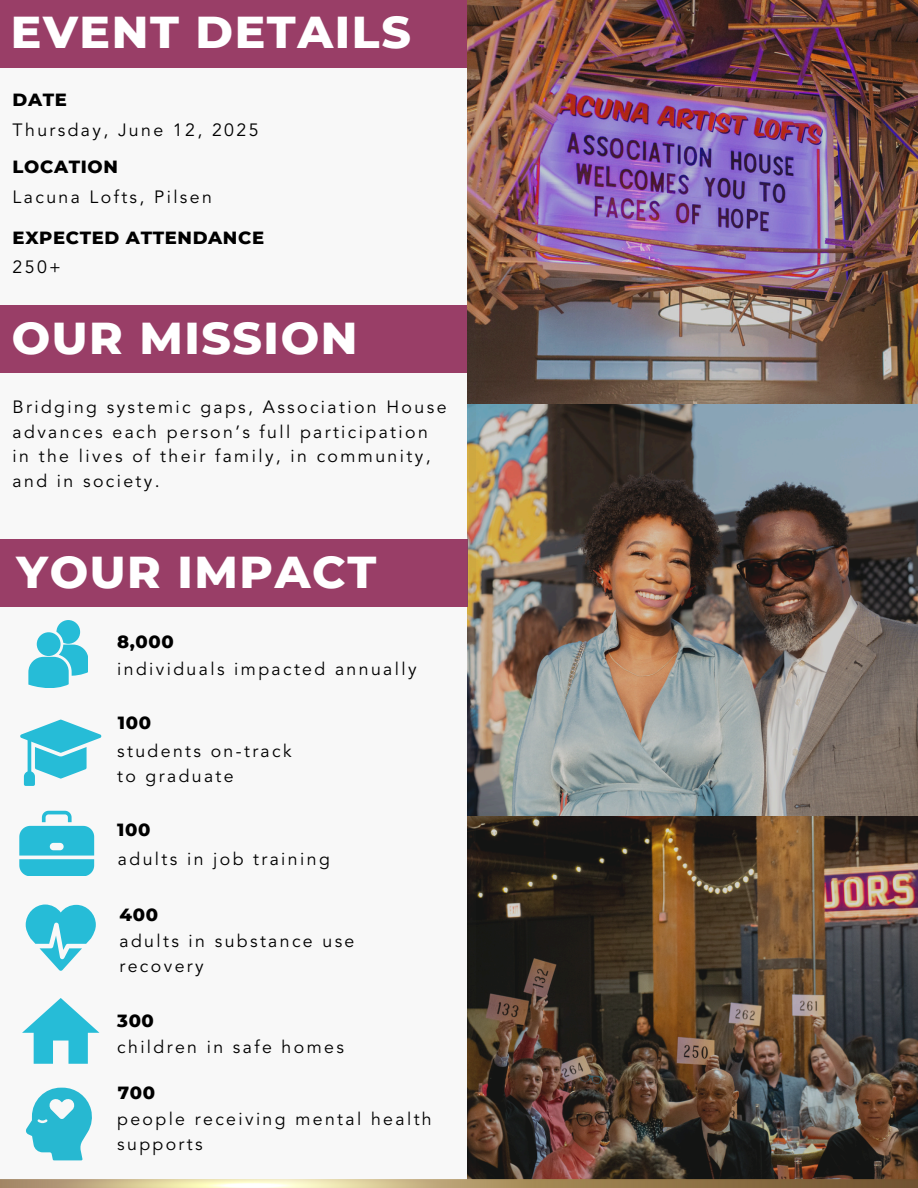
<style>
.page{position:relative;width:918px;height:1188px;background:#fff}
.page>*{position:absolute;margin:0;border:0;box-sizing:border-box;transform-origin:0 0}
.t1{font:800 45.6px "Montserrat";letter-spacing:.035em;color:#fff}
.t2{font:800 18px "Montserrat";letter-spacing:.035em;color:#000}
.t3{font:17.7px/24.8px "Avenir LT Std";letter-spacing:.135em;color:#000}
</style>
<div class="page">
<div style="left:0;top:0;width:468px;height:1186px;background:#f8f8f8"></div>
<div style="left:0;top:0;width:475px;height:67px;background:#993e67"></div>
<div style="left:0;top:305px;width:469px;height:68px;background:#993e67"></div>
<svg style="left:28px;top:620px;width:60px;height:68px"></svg>
<svg style="left:20px;top:720px;width:81px;height:66px"></svg>
<svg style="left:19px;top:811px;width:75px;height:65px"></svg>
<svg style="left:26px;top:905px;width:69px;height:66px"></svg>
<svg style="left:22px;top:998px;width:77px;height:66px"></svg>
<div style="left:0;top:539px;width:468px;height:68px;background:#993e67"></div>
<img style="left:468px;top:0;width:450px;height:1179px">
<img style="left:469px;top:0;width:6px;height:1179px">
<img style="left:0;top:1179px;width:918px;height:9px">
<p class="t1" style="left:11px;top:4px;width:401px">EVENT DETAILS</p>
<p class="t2" style="left:13px;top:88px;width:56px">DATE</p>
<p class="t3" style="left:13px;top:119px;width:247px">Thursday, June 12, 2025</p>
<p class="t2" style="left:13px;top:155px;width:107px">LOCATION</p>
<p class="t3" style="left:13px;top:186px;width:201px">Lacuna Lofts, Pilsen</p>
<p class="t2" style="left:13px;top:226px;width:253px">EXPECTED ATTENDANCE</p>
<p class="t3" style="left:13px;top:256px;width:50px">250+</p>
<p class="t1" style="left:12px;top:309px;width:347px">OUR MISSION</p>
<p class="t3" style="left:13px;top:396px;width:435px">Bridging systemic gaps, Association House advances each person’s full participation in the lives of their family, in community, and in society.</p>
<p class="t1" style="left:17px;top:543px;width:361px">YOUR IMPACT</p>
<p class="t2" style="left:117px;top:631px;width:58px">8,000</p>
<h1 class="t3" style="left:117px;top:658px;width:301px">individuals impacted annually</h1>
<h2 class="t2" style="left:118px;top:712px;width:35px">100</h2>
<p class="t3" style="left:117px;top:740px;width:176px">students on-track</p>
<h2 class="t3" style="left:117px;top:765px;width:118px">to graduate</h2>
<p class="t2" style="left:117px;top:819px;width:35px">100</p>
<h2 class="t3" style="left:118px;top:848px;width:213px">adults in job training</h2>
<p class="t2" style="left:119px;top:903px;width:40px">400</p>
<h1 class="t3" style="left:119px;top:930px;width:236px">adults in substance use recovery</h1>
<p class="t2" style="left:117px;top:1010px;width:38px">300</p>
<h2 class="t3" style="left:117px;top:1036px;width:228px">children in safe homes</h2>
<p class="t2" style="left:118px;top:1081px;width:39px">700</p>
<h2 class="t3" style="left:117px;top:1108px;width:316px">people receiving mental health supports</h2>
</div>
